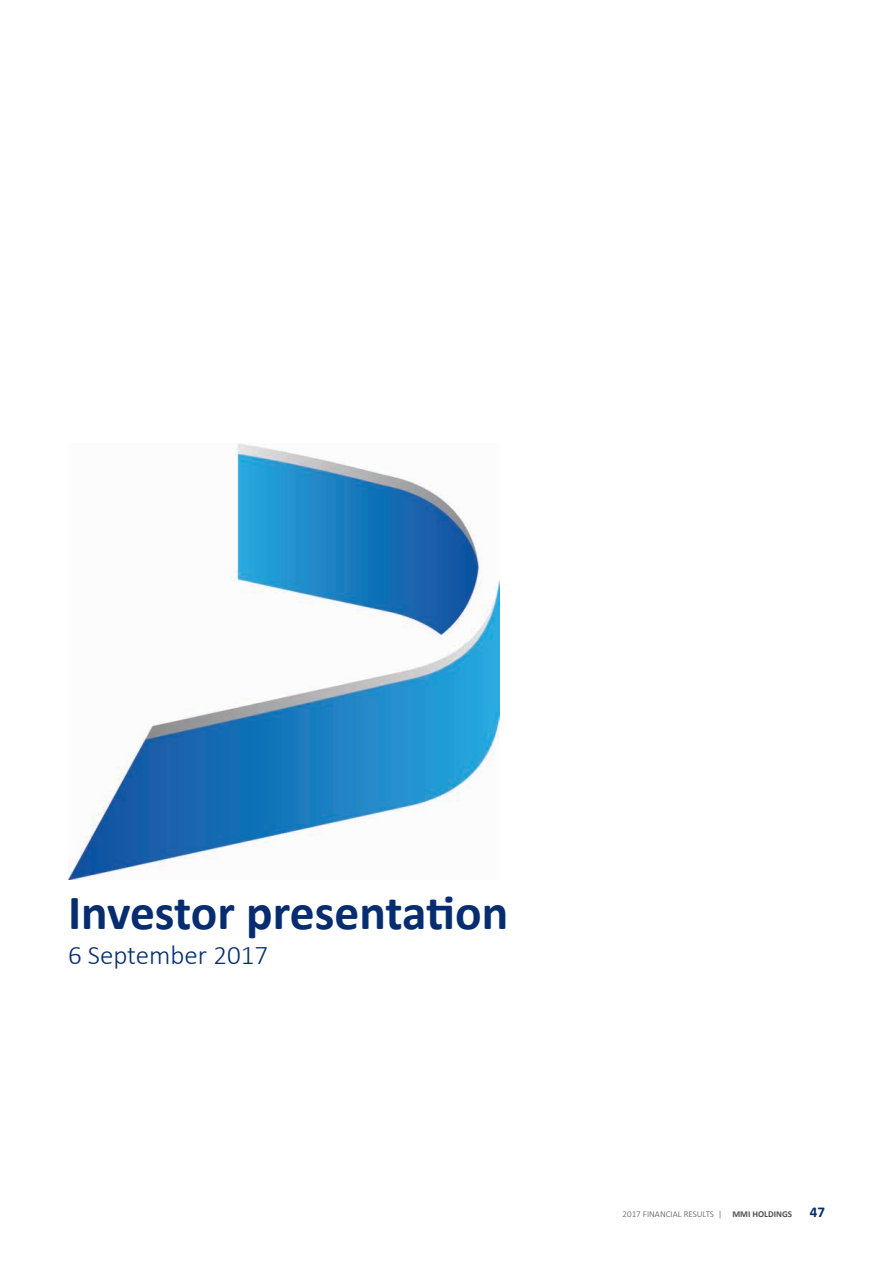
<style>
.page{position:relative;width:893px;height:1263px;background:#fff}
.page>*{position:absolute;margin:0;border:0;box-sizing:border-box;transform-origin:0 0}
.t1{font:700 49.5px "Calibri";letter-spacing:-.005em;color:#052d6f}
.t2{font:300 27px "Calibri";color:#052d6f}
.t3{font:300 9px "Calibri";color:#524f51}
.s1{font-weight:700}
.s2{font-weight:700;font-size:15px;color:#052d6f}
</style>
<div class="page">
<img style="left:68px;top:444px;width:432px;height:435px">
<h1 class="t1" style="left:68px;top:881px;width:442px">Investor presentation</h1>
<h2 class="t2" style="left:68px;top:939px;width:202px">6 September 2017</h2>
<p class="t3" style="left:623px;top:1208px;width:204px">2017 FINANCIAL RESULTS | <span class="s1">MMI HOLDINGS</span> <span class="s2">47</span></p>
</div>
